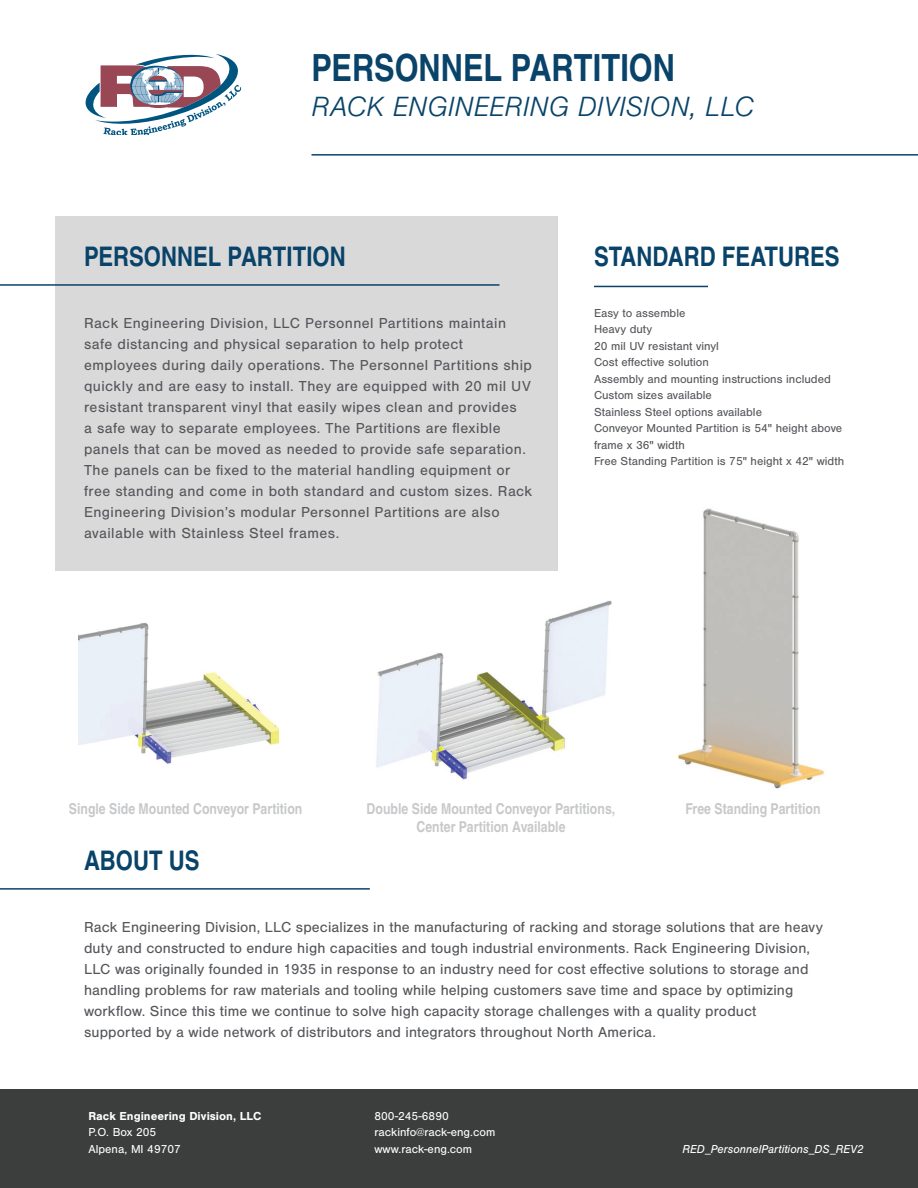
<style>
.page{position:relative;width:918px;height:1188px;background:#fff}
.page>*{position:absolute;margin:0;border:0;box-sizing:border-box;transform-origin:0 0}
.t1{font:700 37.5px "Nimbus San Con L";color:#094369}
.t2{font:italic 300 28.8px "Nimbus San";color:#094369}
.t3{font:700 27px "Nimbus San Con L";color:#094369}
.t4{font:15px/21px "Nimbus San";letter-spacing:.02em;color:#54565a}
.t5{font:700 15px/18px "Nimbus San Con L";color:#c7c8ca;text-align:center}
.t6{font:12px/16.5px "Nimbus San";color:#54565a}
.t7{font:12px/16.5px "Nimbus San";color:#fff}
.t8{font:italic 12px "Nimbus San";color:#fff}
.t9{font:700 12px "Nimbus San";color:#fff}
</style>
<div class="page">
<img style="left:376px;top:600px;width:236px;height:180px">
<hr style="left:594px;top:286px;width:114px;height:1px;background:#094369">
<div style="left:55px;top:216px;width:502px;height:354px;background:#dad9da"></div>
<hr style="left:0;top:284px;width:500px;height:2px;background:#094369">
<hr style="left:312px;top:154px;width:606px;height:2px;background:#094369">
<div style="left:0;top:1090px;width:918px;height:98px;background:#3c3d3d"></div>
<svg style="left:86px;top:54px;width:155px;height:81px"></svg>
<img style="left:78px;top:622px;width:200px;height:142px">
<img style="left:678px;top:508px;width:147px;height:281px">
<hr style="left:0;top:888px;width:370px;height:2px;background:#094369">
<h1 class="t1" style="left:312px;top:40px;width:365px">PERSONNEL PARTITION</h1>
<h2 class="t2" style="left:312px;top:90px;width:444px">RACK ENGINEERING DIVISION, LLC</h2>
<h3 class="t3" style="left:84px;top:236px;width:263px">PERSONNEL PARTITION</h3>
<p class="t4" style="left:84px;top:313px;width:450px">Rack Engineering Division, LLC Personnel Partitions maintain safe distancing and physical separation to help protect employees during daily operations. The Personnel Partitions ship quickly and are easy to install. They are equipped with 20 mil UV resistant transparent vinyl that easily wipes clean and provides<br>a safe way to separate employees. The Partitions are flexible panels that can be moved as needed to provide safe separation.<br>The panels can be fixed to the material handling equipment or free standing and come in both standard and custom sizes. Rack Engineering Division’s modular Personnel Partitions are also available with Stainless Steel frames.</p>
<h3 class="t3" style="left:594px;top:236px;width:247px">STANDARD FEATURES</h3>
<p class="t6" style="left:594px;top:305px;width:252px">Easy to assemble<br>Heavy duty<br>20 mil UV resistant vinyl<br>Cost effective solution<br>Assembly and mounting instructions included<br>Custom sizes available<br>Stainless Steel options available<br>Conveyor Mounted Partition is 54" height above frame x 36" width<br>Free Standing Partition is 75" height x 42" width</p>
<p class="t5" style="left:69px;top:799px;width:235px">Single Side Mounted Conveyor Partition</p>
<p class="t5" style="left:685px;top:799px;width:137px">Free Standing Partition</p>
<p class="t5" style="left:367px;top:799px;width:250px">Double Side Mounted Conveyor Partitions,<br>Center Partition Available</p>
<h3 class="t3" style="left:84px;top:840px;width:117px">ABOUT US</h3>
<p class="t4" style="left:84px;top:917px;width:740px">Rack Engineering Division, LLC specializes in the manufacturing of racking and storage solutions that are heavy duty and constructed to endure high capacities and tough industrial environments. Rack Engineering Division, LLC was originally founded in 1935 in response to an industry need for cost effective solutions to storage and handling problems for raw materials and tooling while helping customers save time and space by optimizing workflow. Since this time we continue to solve high capacity storage challenges with a quality product supported by a wide network of distributors and integrators throughout North America.</p>
<p class="t9" style="left:88px;top:1109px;width:174px">Rack Engineering Division, LLC</p>
<p class="t7" style="left:88px;top:1124px;width:94px">P.O. Box 205<br>Alpena, MI 49707</p>
<p class="t7" style="left:375px;top:1107px;width:122px">800-245-6890 rackinfo@rack-eng.com www.rack-eng.com</p>
<p class="t8" style="left:682px;top:1142px;width:183px">RED_PersonnelPartitions_DS_REV2</p>
</div>
